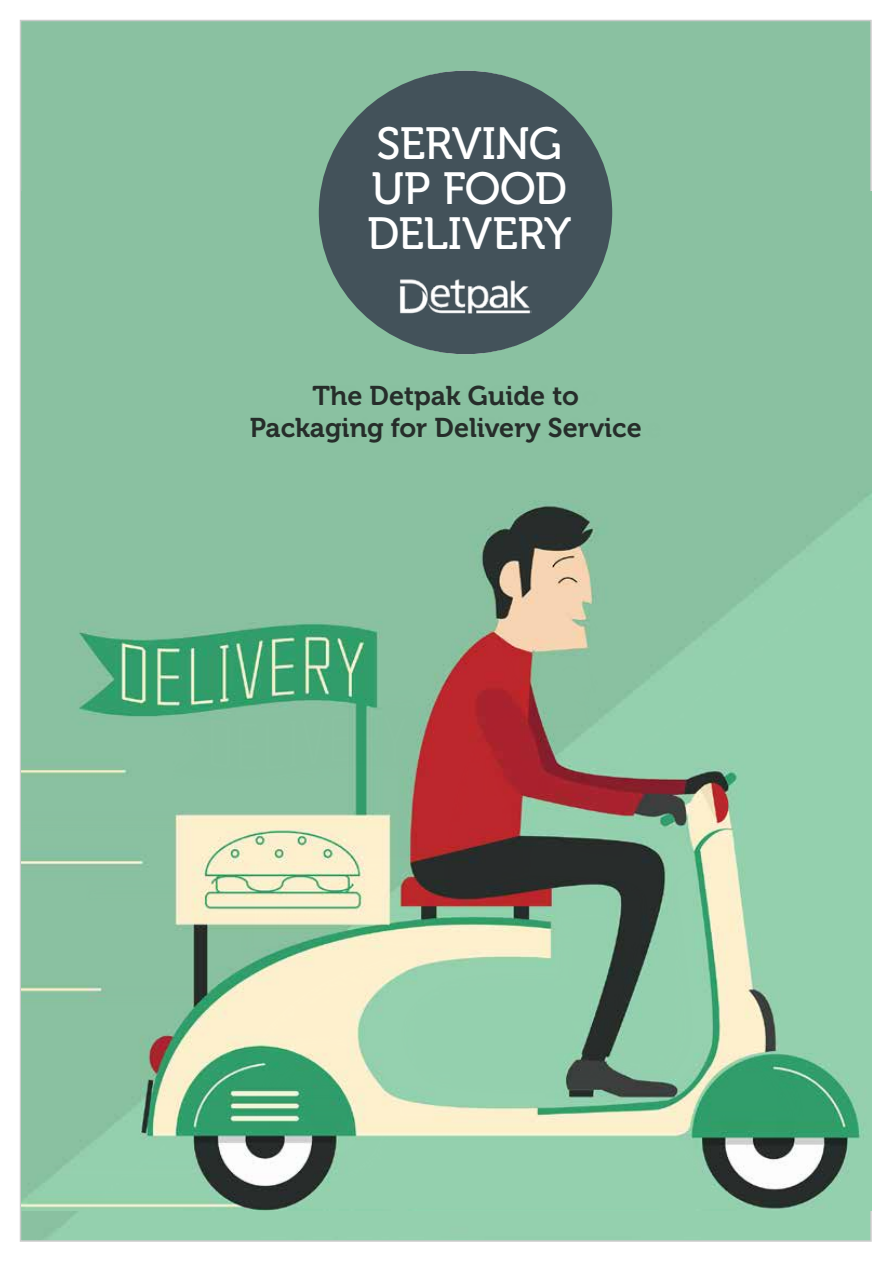
<style>
.page{position:relative;width:893px;height:1263px;background:#fff}
.page>*{position:absolute;margin:0;border:0;box-sizing:border-box;transform-origin:0 0}
.t1{font:45px/45px "Museo 500";letter-spacing:-.01em;color:#fff}
.t2{font:36px/43.2px "Museo 700";color:#fff}
.t3{font:27px/32.4px "Museo 700";color:#262d2a;text-align:center}
</style>
<div class="page">
<img style="left:23px;top:23px;width:846px;height:1216px">
<img style="left:21px;top:191px;width:851px;height:1019px">
<div style="left:319px;top:71px;width:293px;height:283px;background:#43525a;border-radius:50%"></div>
<img style="left:400px;top:279px;width:132px;height:35px">
<h1 class="t1" style="left:367px;top:122px;width:206px">SERVING<br>UP FOOD<br>DELIVERY</h1>
<h2 class="t2" style="left:381px;top:124px;width:170px">SERVING<br>UP FOOD<br>DELIVERY</h2>
<p class="t3" style="left:250px;top:380px;width:393px">The Detpak Guide to<br>Packaging for Delivery Service</p>
<p class="t3" style="left:269px;top:380px;width:393px">The Detpak Guide to<br>Packaging for Delivery Service</p>
</div>
